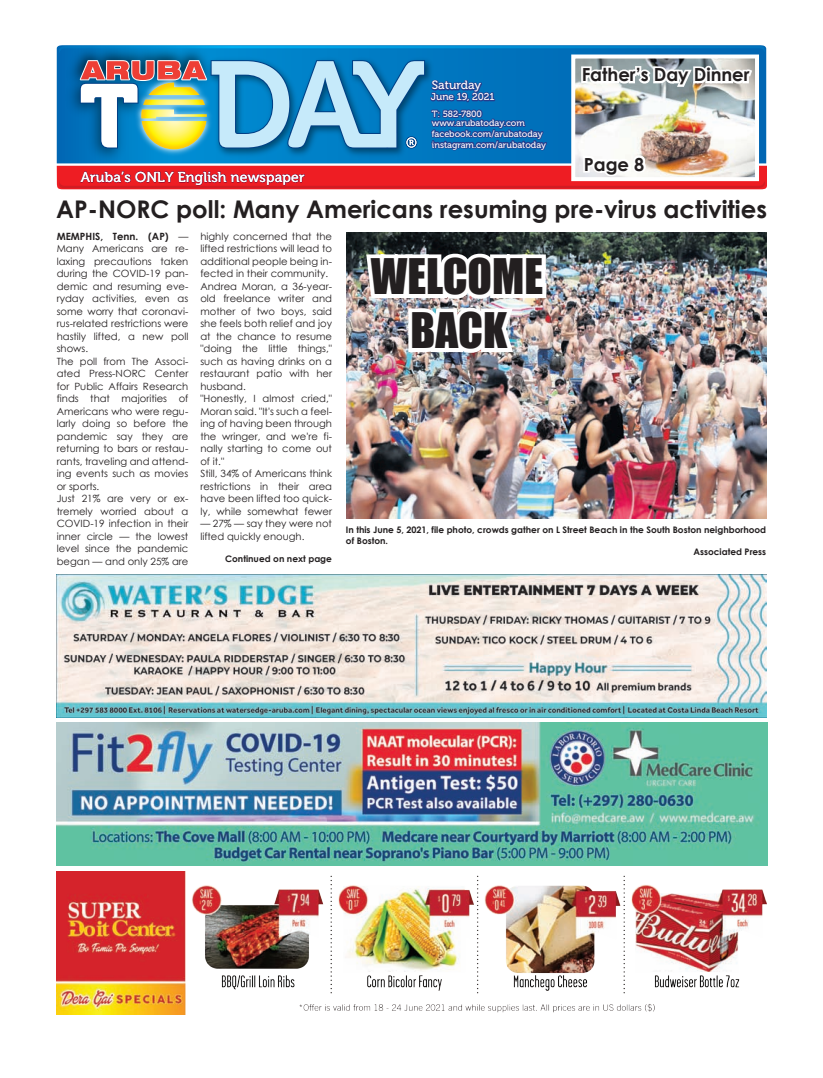
<style>
.page{position:relative;width:823px;height:1078px;background:#fff}
.page>*{position:absolute;margin:0;border:0;box-sizing:border-box;transform-origin:0 0}
.t1{font:45px/54px "Impact";color:#231f20;text-align:center}
.t2{font:700 24.3px "Century Gothic";color:#231f20}
.t3{font:700 18px "Century Gothic";color:#231f20}
.t4{font:14.3px "Museo 500";letter-spacing:.015em;color:#fff}
.t5{font:12px "Museo 500";color:#fff}
.t6{font:10px/12.5px "Century Gothic";color:#231f20}
.t7{font:10px "Museo 500";color:#fff}
.t8{font:700 9px "Century Gothic";color:#231f20}
.t9{font:9px/9px "Museo 500";color:#fff}
.s1{font-weight:700}
</style>
<div class="page">
<svg style="left:57px;top:45px;width:708px;height:14px;background:#107cc1"></svg>
<img style="left:219px;top:54px;width:217px;height:5px">
<svg style="left:56px;top:46px;width:708px;height:7px;background:#007dc5"></svg>
<img style="left:62px;top:45px;width:157px;height:14px">
<img style="left:56px;top:722px;width:710px;height:143px">
<img style="left:56px;top:574px;width:710px;height:143px">
<img style="left:56px;top:871px;width:710px;height:143px">
<div style="left:571px;top:54px;width:187px;height:127px;border:4px solid #fff"></div>
<img style="left:346px;top:403px;width:419px;height:115px">
<img style="left:57px;top:59px;width:708px;height:344px">
<p class="t5" style="left:431px;top:79px;width:51px">Saturday</p>
<p class="t9" style="left:431px;top:109px;width:94px">T: 582-7800 www.arubatoday.com</p>
<p class="t9" style="left:431px;top:128px;width:116px;line-height:10.8px">facebook.com/arubatoday instagram.com/arubatoday</p>
<p class="t7" style="left:430px;top:91px;width:65px">June 19, 2021</p>
<h3 class="t3" style="left:581px;top:61px;width:169px">Father’s Day Dinner</h3>
<h3 class="t3" style="left:583px;top:150px;width:62px">Page 8</h3>
<h2 class="t2" style="left:56px;top:191px;width:711px">AP-NORC poll: Many Americans resuming pre-virus activities</h2>
<h3 class="t4" style="left:81px;top:169px;width:225px">Aruba’s ONLY English newspaper</h3>
<p class="t6" style="left:57px;top:229px;width:133px"><span class="s1">MEMPHIS, Tenn. (AP)</span> —<br>Many Americans are re&shy;laxing precautions taken during the COVID-19 pan&shy;demic and resuming eve&shy;ryday activities, even as some worry that coronavi&shy;rus-related restrictions were hastily lifted, a new poll shows.<br>The poll from The Associ&shy;ated Press-NORC Center for Public Affairs Research finds that majorities of<br>Americans who were regu&shy;larly doing so before the pandemic say they are returning to bars or restau&shy;rants, traveling and attend&shy;ing events such as movies or sports.<br>Just 21% are very or ex&shy;tremely worried about a<br>COVID-19 infection in their inner circle — the lowest level since the pandemic began — and only 25% are</p>
<p class="t6" style="left:200px;top:229px;width:133px">highly concerned that the lifted restrictions will lead to additional people being in&shy;fected in their community.<br>Andrea Moran, a 36-year&shy;old freelance writer and mother of two boys, said she feels both relief and joy at the chance to resume "doing the little things," such as having drinks on a restaurant patio with her husband.<br>"Honestly, I almost cried,"<br>Moran said. "It's such a feel&shy;ing of having been through the wringer, and we're fi&shy;nally starting to come out of it."<br>Still, 34% of Americans think restrictions in their area have been lifted too quick&shy;ly, while somewhat fewer</p>
<p class="t6" style="left:200px;top:517px;width:133px">— 27% — say they were not lifted quickly enough.</p>
<p class="t8" style="left:225px;top:551px;width:108px">Continued on next page</p>
<h1 class="t1" style="left:370px;top:248px;width:174px">WELCOME<br>BACK</h1>
<p class="t8" style="left:346px;top:523px;width:421px">In this June 5, 2021, file photo, crowds gather on L Street Beach in the South Boston neighborhood</p>
<p class="t8" style="left:346px;top:533px;width:44px">of Boston.</p>
<p class="t8" style="left:693px;top:544px;width:74px">Associated Press</p>
</div>
